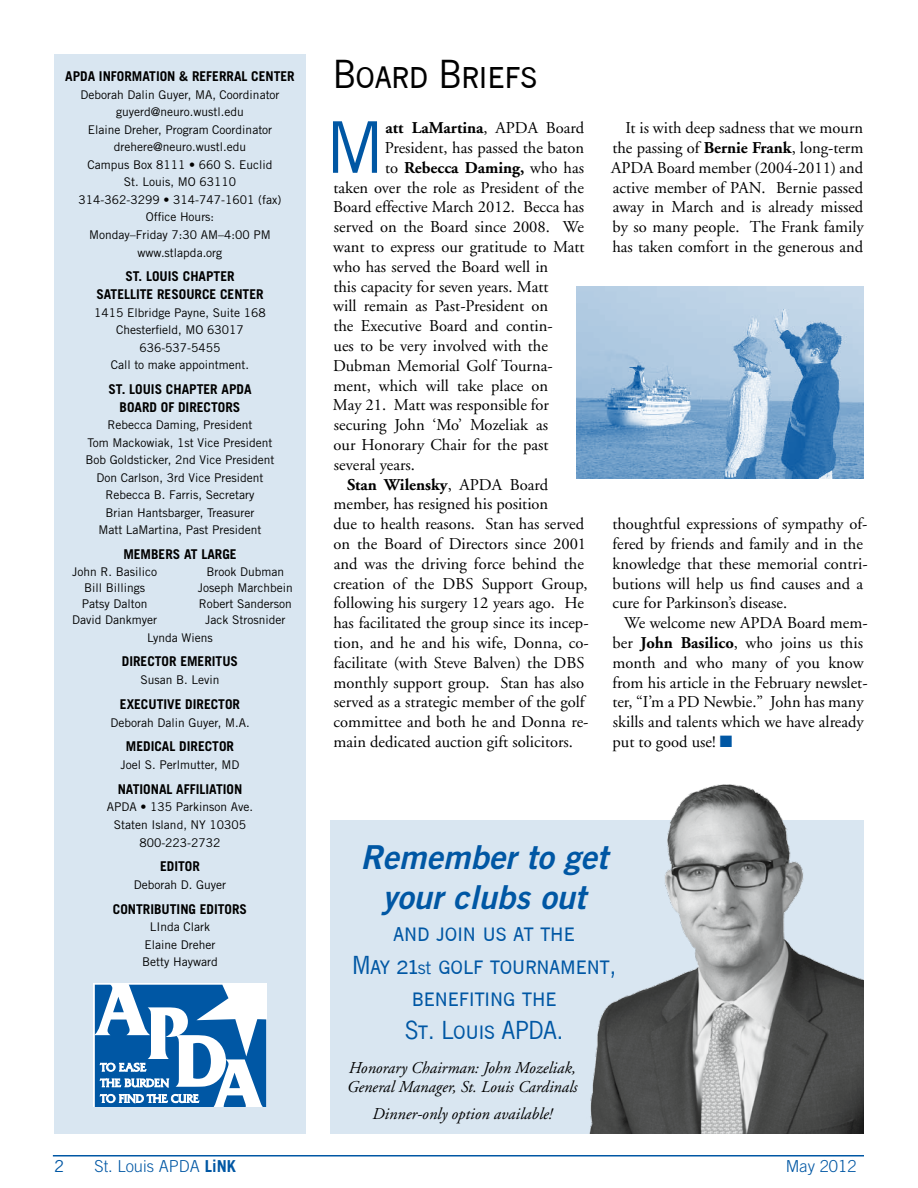
<style>
.page{position:relative;width:918px;height:1188px;background:#fff}
.page>*{position:absolute;margin:0;border:0;box-sizing:border-box;transform-origin:0 0}
.t1{font:71.4px "Trade Gothic LT Std";color:#0057a4}
.t2{font:42px "News Got SCT";color:#000}
.t3{font:33px/39.6px "Trade Gothic LT Std Bd 2 Obl";color:#0057a4;text-align:center}
.t4{font:27px/32.4px "News Got SCT";color:#0057a4;text-align:center}
.t5{font:16.5px/19.8px "Adobe Garamond";color:#000}
.t6{font:italic 16.5px/19.8px "Adobe Garamond";color:#000}
.t7{font:700 16.5px "Adobe Garamond";color:#000}
.t8{font:300 16.5px "Trade Gothic LT Std";color:#0057a4}
.t9{font:16.5px "Trade Gothic LT Std";color:#0057a4}
.t10{font:700 13.5px/17.9px "Trade Gothic LT Std";color:#000;text-align:center}
.t11{font:12px/17.5px "Trade Gothic LT Std";color:#000;text-align:center}
.s1{font-weight:400}
.s2{font-weight:700}
.s3{color:#0057a4}
.s4{font-family:"Trade Gothic LT Std";font-size:18px}
</style>
<div class="page">
<hr style="left:53px;top:1155px;width:811px;height:1px;background:#0057a4">
<div style="left:55px;top:54px;width:251px;height:1080px;background:#d9e6f1"></div>
<svg style="left:94px;top:984px;width:172px;height:123px;background:#699cc9"></svg>
<div style="left:331px;top:820px;width:533px;height:314px;background:#d9e6f1"></div>
<img style="left:589px;top:784px;width:274px;height:350px">
<img style="left:576px;top:286px;width:288px;height:192px">
<p class="t10" style="left:65px;top:67px;width:231px">APDA INFORMATION &amp; REFERRAL CENTER</p>
<h2 class="t2" style="left:333px;top:51px;width:206px">Board Briefs</h2>
<p class="t11" style="left:79px;top:86px;width:204px">Deborah Dalin Guyer, MA, Coordinator guyerd@neuro.wustl.edu<br>Elaine Dreher, Program Coordinator drehere@neuro.wustl.edu<br>Campus Box 8111 • 660 S. Euclid<br>St. Louis, MO 63110<br>314-362-3299 • 314-747-1601 (fax)<br>Office Hours:<br>Monday–Friday 7:30 AM–4:00 PM www.stlapda.org</p>
<p class="t10" style="left:96px;top:267px;width:169px">ST. LOUIS CHAPTER<br>SATELLITE RESOURCE CENTER</p>
<p class="t11" style="left:94px;top:303px;width:173px">1415 Elbridge Payne, Suite 168<br>Chesterfield, MO 63017<br>636-537-5455<br>Call to make appointment.</p>
<p class="t10" style="left:108px;top:380px;width:145px">ST. LOUIS CHAPTER APDA<br>BOARD OF DIRECTORS</p>
<p class="t11" style="left:85px;top:416px;width:190px">Rebecca Daming, President<br>Tom Mackowiak, 1st Vice President<br>Bob Goldsticker, 2nd Vice President<br>Don Carlson, 3rd Vice President<br>Rebecca B. Farris, Secretary<br>Brian Hantsbarger, Treasurer<br>Matt LaMartina, Past President</p>
<p class="t10" style="left:123px;top:545px;width:115px">MEMBERS AT LARGE</p>
<p class="t11" style="left:72px;top:563px;width:86px;line-height:16.2px">John R. Basilico<br>Bill Billings<br>Patsy Dalton<br>David Dankmyer</p>
<p class="t11" style="left:198px;top:563px;width:97px;line-height:16.2px">Brook Dubman<br>Joseph Marchbein<br>Robert Sanderson<br>Jack Strosnider</p>
<p class="t11" style="left:147px;top:629px;width:67px">Lynda Wiens</p>
<p class="t10" style="left:122px;top:652px;width:118px">DIRECTOR EMERITUS</p>
<p class="t11" style="left:141px;top:671px;width:80px">Susan B. Levin</p>
<p class="t10" style="left:120px;top:695px;width:122px">EXECUTIVE DIRECTOR</p>
<p class="t11" style="left:110px;top:714px;width:141px">Deborah Dalin Guyer, M.A.</p>
<p class="t10" style="left:126px;top:737px;width:110px">MEDICAL DIRECTOR</p>
<p class="t11" style="left:121px;top:756px;width:120px">Joel S. Perlmutter, MD</p>
<p class="t10" style="left:118px;top:780px;width:126px">NATIONAL AFFILIATION</p>
<p class="t11" style="left:107px;top:798px;width:148px">APDA • 135 Parkinson Ave.<br>Staten Island, NY 10305<br>800-223-2732</p>
<p class="t10" style="left:160px;top:857px;width:41px">EDITOR</p>
<p class="t11" style="left:134px;top:876px;width:94px">Deborah D. Guyer</p>
<p class="t10" style="left:113px;top:900px;width:136px">CONTRIBUTING EDITORS</p>
<p class="t11" style="left:142px;top:918px;width:77px">LInda Clark<br>Elaine Dreher<br>Betty Hayward</p>
<h1 class="t1" style="left:325px;top:104px;width:61px">M</h1>
<p class="t7" style="left:386px;top:119px;width:200px">att LaMartina<span class="s1">, APDA Board</span></p>
<p class="t5" style="left:611px;top:118px;width:254px;text-align:justify;text-indent:14px">It is with deep sadness that we mourn the passing of <span class="s2">Bernie Frank</span>, long-term APDA Board member (2004-2011) and active member of PAN. Bernie passed away in March and is already missed by so many people. The Frank family has taken comfort in the generous and</p>
<p class="t5" style="left:385px;top:138px;width:201px">President, has passed the baton</p>
<p class="t7" style="left:385px;top:159px;width:200px"><span class="s1">to</span> Rebecca Daming, <span class="s1">who has</span></p>
<p class="t5" style="left:333px;top:178px;width:252px">taken over the role as President of the</p>
<p class="t5" style="left:333px;top:198px;width:252px">Board effective March 2012. Becca has</p>
<p class="t5" style="left:334px;top:217px;width:251px">served on the Board since 2008. We</p>
<p class="t5" style="left:333px;top:237px;width:253px">want to express our gratitude to Matt</p>
<p class="t5" style="left:333px;top:257px;width:217px">who has served the Board well in</p>
<p class="t5" style="left:333px;top:277px;width:217px">this capacity for seven years. Matt</p>
<p class="t5" style="left:333px;top:297px;width:217px">will remain as Past-President on</p>
<p class="t5" style="left:333px;top:316px;width:221px">the Executive Board and contin-</p>
<p class="t5" style="left:334px;top:336px;width:216px">ues to be very involved with the</p>
<p class="t5" style="left:333px;top:356px;width:221px">Dubman Memorial Golf Tourna-</p>
<p class="t5" style="left:333px;top:376px;width:216px">ment, which will take place on</p>
<p class="t5" style="left:333px;top:396px;width:218px">May 21. Matt was responsible for</p>
<p class="t5" style="left:334px;top:415px;width:216px">securing John ‘Mo’ Mozeliak as</p>
<p class="t5" style="left:334px;top:435px;width:217px">our Honorary Chair for the past</p>
<p class="t5" style="left:334px;top:455px;width:83px">several years.</p>
<p class="t7" style="left:347px;top:475px;width:203px">Stan Wilensky<span class="s1">, APDA Board</span></p>
<p class="t5" style="left:333px;top:495px;width:216px">member, has resigned his position</p>
<p class="t5" style="left:334px;top:514px;width:252px">due to health reasons. Stan has served</p>
<p class="t5" style="left:334px;top:534px;width:254px">on the Board of Directors since 2001</p>
<p class="t5" style="left:334px;top:554px;width:252px">and was the driving force behind the</p>
<p class="t5" style="left:334px;top:574px;width:256px">creation of the DBS Support Group,</p>
<p class="t5" style="left:334px;top:594px;width:252px">following his surgery 12 years ago. He</p>
<p class="t5" style="left:333px;top:613px;width:257px">has facilitated the group since its incep-</p>
<p class="t5" style="left:333px;top:633px;width:257px">tion, and he and his wife, Donna, co-</p>
<p class="t5" style="left:334px;top:653px;width:253px">facilitate (with Steve Balven) the DBS</p>
<p class="t5" style="left:333px;top:673px;width:252px">monthly support group. Stan has also</p>
<p class="t5" style="left:334px;top:693px;width:252px">served as a strategic member of the golf</p>
<p class="t5" style="left:334px;top:712px;width:257px">committee and both he and Donna re-</p>
<p class="t5" style="left:333px;top:732px;width:241px">main dedicated auction gift solicitors.</p>
<p class="t5" style="left:612px;top:514px;width:257px">thoughtful expressions of sympathy of&shy;fered by friends and family and in the knowledge that these memorial contri&shy;butions will help us find causes and a cure for Parkinson’s disease.</p>
<p class="t5" style="left:612px;top:613px;width:257px;text-indent:12px">We welcome new APDA Board mem&shy;ber <span class="s2">John Basilico</span>, who joins us this month and who many of you know from his article in the February newslet&shy;ter, “I’m a PD Newbie.” John has many skills and talents which we have already put to good use! <span class="s3">■</span></p>
<h3 class="t3" style="left:360px;top:838px;width:249px">Remember to get your clubs out</h3>
<h3 class="t4" style="left:352px;top:917px;width:266px">and join us at the<br>May 21<span class="s4">st</span> golf tournament, benefiting the<br>St. Louis APDA.</h3>
<p class="t6" style="left:347px;top:1058px;width:232px">Honorary Chairman: John Mozeliak,<br>General Manager, St. Louis Cardinals</p>
<p class="t6" style="left:372px;top:1104px;width:181px">Dinner-only option available!</p>
<p class="t9" style="left:54px;top:1156px;width:12px">2</p>
<p class="t8" style="left:95px;top:1156px;width:143px">St. Louis APDA <span class="s2">LiNK</span></p>
<p class="t8" style="left:786px;top:1156px;width:72px">May 2012</p>
</div>
